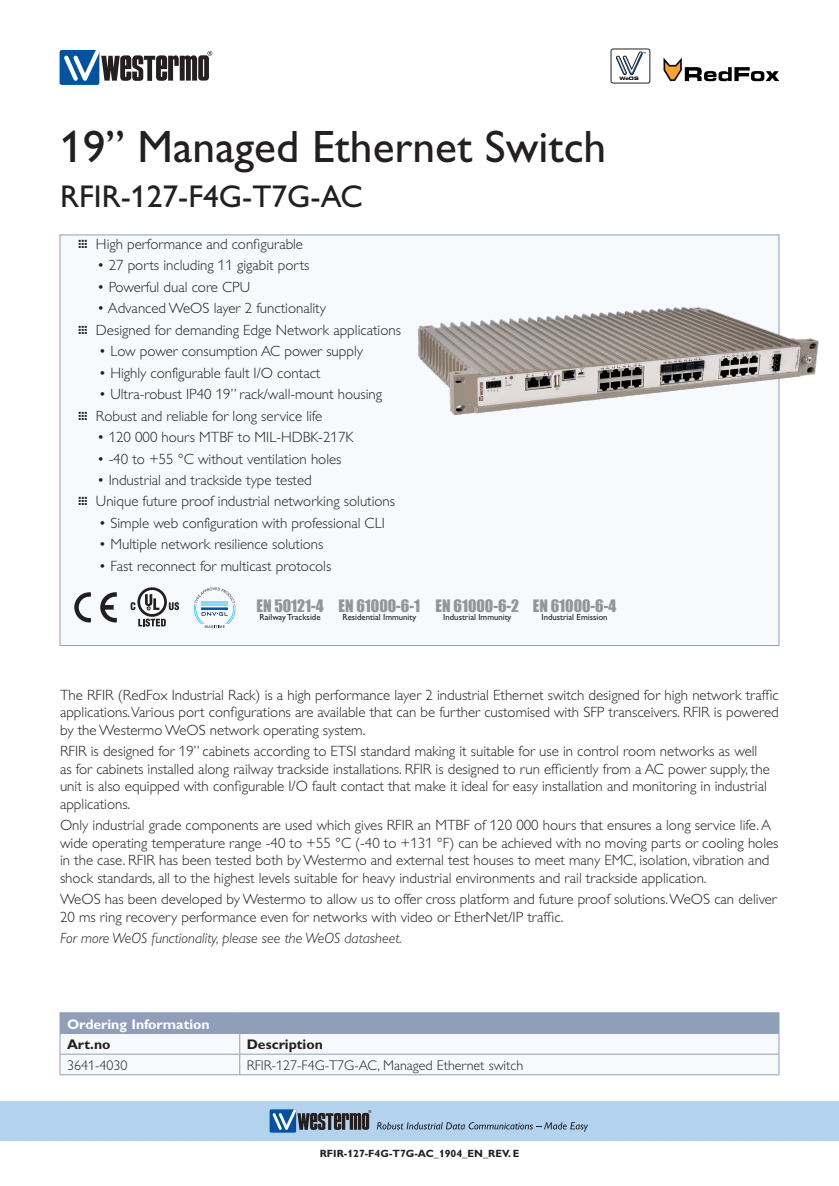
<style>
.page{position:relative;width:839px;height:1186px;background:#fff}
.page>*{position:absolute;margin:0;border:0;box-sizing:border-box;transform-origin:0 0}
.Hedline_page1{font:45.5px "Gill Alt One Mod";color:#231f20}
.Hedline2_page1{font:31.5px "Gill Alt One Mod";color:#231f20}
.t1{font:15.75px "Impact";color:#939598}
.Brödtext{font:300 14.88px/17.5px "Gill Alt One Mod";color:#231f20}
.Bulletpoints_page1{font:300 14.88px "Gill Alt One Mod";color:#231f20}
.Brödtext-2{font:italic 300 14.88px "Gill Alt One Mod";color:#231f20}
.Bildtext{font:300 14px "Gill Alt One Mod";color:#231f20}
.Tabellrubrik{font:700 14px "Gill Alt One Mod";color:#fff}
.Bildtext-2{font:700 14px "Gill Alt One Mod";color:#231f20}
.t2{font:700 10.5px "Gill Alt One Mod";color:#231f20}
.t3{font:8.75px "Gill Alt One Mod";color:#231f20}
.t4{font:700 expanded 4.55px "Square 721 BT";color:#000}
.s1{font-weight:400}
</style>
<div class="page">
<div style="left:0;top:1101px;width:838px;height:40px;background:#b3d2ee"></div>
<div style="left:269px;top:1109px;width:27px;height:23px;background:#0153a1"></div>
<svg style="left:272px;top:1109px;width:99px;height:21px"></svg>
<svg style="left:377px;top:1122px;width:211px;height:9px"></svg>
<div style="left:60px;top:50px;width:39px;height:35px;background:#0153a1;border-radius:2px"></div>
<svg style="left:64px;top:50px;width:148px;height:31px"></svg>
<div style="left:60px;top:234px;width:719px;height:412px;background:#f6fafd;border:1px solid #8f9fba"></div>
<div style="left:610px;top:49px;width:40px;height:34px;border:1px solid #231f20;border-radius:2px"></div>
<svg style="left:615px;top:52px;width:30px;height:23px"></svg>
<svg style="left:663px;top:57px;width:116px;height:24px"></svg>
<hr style="left:60px;top:1012px;width:180px;height:1px;background:#8f9fba">
<hr style="left:240px;top:1012px;width:539px;height:1px;background:#8f9fba">
<svg style="left:60px;top:1013px;width:719px;height:61px"></svg>
<hr style="left:60px;top:1074px;width:180px;height:1px;background:#8f9fba">
<hr style="left:240px;top:1074px;width:539px;height:1px;background:#8f9fba">
<img style="left:401px;top:234px;width:418px;height:211px">
<svg style="left:74px;top:592px;width:17px;height:30px"></svg>
<svg style="left:100px;top:592px;width:17px;height:30px"></svg>
<svg style="left:194px;top:587px;width:41px;height:41px"></svg>
<svg style="left:138px;top:618px;width:28px;height:8px"></svg>
<svg style="left:169px;top:602px;width:10px;height:8px"></svg>
<svg style="left:137px;top:587px;width:30px;height:30px"></svg>
<div style="left:140px;top:590px;width:24px;height:24px;background:#fff;border-radius:50%"></div>
<svg style="left:145px;top:594px;width:14px;height:16px"></svg>
<svg style="left:131px;top:602px;width:4px;height:8px"></svg>
<p class="t4" style="left:619px;top:76px;width:21px">WeOS</p>
<p class="Hedline_page1" style="left:60px;top:121px;width:547px">19” Managed Ethernet Switch</p>
<p class="Hedline2_page1" style="left:60px;top:179px;width:304px">RFIR-127-F4G-T7G-AC</p>
<p class="Brödtext" style="left:78px;top:235px;width:227px"><span class="s1">…</span> High performance and configurable</p>
<p class="Bulletpoints_page1" style="left:97px;top:257px;width:214px">• 27 ports including 11 gigabit ports</p>
<p class="Bulletpoints_page1" style="left:97px;top:278px;width:155px">• Powerful dual core CPU</p>
<p class="Bulletpoints_page1" style="left:97px;top:300px;width:230px">• Advanced WeOS layer 2 functionality</p>
<p class="Brödtext" style="left:78px;top:321px;width:324px"><span class="s1">…</span> Designed for demanding Edge Network applications</p>
<p class="Bulletpoints_page1" style="left:99px;top:343px;width:265px">• Low power consumption AC power supply</p>
<p class="Bulletpoints_page1" style="left:99px;top:364px;width:223px">• Highly configurable fault I/O contact</p>
<p class="Bulletpoints_page1" style="left:99px;top:386px;width:285px">• Ultra-robust IP40 19” rack/wall-mount housing</p>
<p class="Brödtext" style="left:78px;top:407px;width:246px"><span class="s1">…</span> Robust and reliable for long service life</p>
<p class="Bulletpoints_page1" style="left:97px;top:429px;width:258px">• 120 000 hours MTBF to MIL-HDBK-217K</p>
<p class="Bulletpoints_page1" style="left:97px;top:450px;width:246px">• -40 to +55 °C without ventilation holes</p>
<p class="Bulletpoints_page1" style="left:97px;top:472px;width:216px">• Industrial and trackside type tested</p>
<p class="Brödtext" style="left:78px;top:493px;width:319px"><span class="s1">…</span> Unique future proof industrial networking solutions</p>
<p class="Bulletpoints_page1" style="left:99px;top:515px;width:287px">• Simple web configuration with professional CLI</p>
<p class="Bulletpoints_page1" style="left:99px;top:536px;width:226px">• Multiple network resilience solutions</p>
<p class="Bulletpoints_page1" style="left:99px;top:557px;width:234px">• Fast reconnect for multicast protocols</p>
<p class="t1" style="left:256px;top:593px;width:69px">EN 50121-4</p>
<p class="t3" style="left:259px;top:612px;width:62px">Railway Trackside</p>
<p class="t1" style="left:338px;top:593px;width:83px">EN 61000-6-1</p>
<p class="t3" style="left:342px;top:612px;width:75px">Residential Immunity</p>
<p class="t1" style="left:435px;top:593px;width:85px">EN 61000-6-2</p>
<p class="t3" style="left:443px;top:612px;width:70px">Industrial Immunity</p>
<p class="t1" style="left:532px;top:593px;width:85px">EN 61000-6-4</p>
<p class="t3" style="left:541px;top:612px;width:68px">Industrial Emission</p>
<p class="Brödtext" style="left:60px;top:686px;width:720px;text-align:justify">The RFIR (RedFox Industrial Rack) is a high performance layer 2 industrial Ethernet switch designed for high network traffic applications.Various port configurations are available that can be further customised with SFP transceivers. RFIR is powered by the Westermo WeOS network operating system.</p>
<p class="Brödtext" style="left:60px;top:742px;width:711px">RFIR is designed for 19” cabinets according to ETSI standard making it suitable for use in control room networks as well as for cabinets installed along railway trackside installations. RFIR is designed to run efficiently from a AC power supply, the unit is also equipped with configurable I/O fault contact that make it ideal for easy installation and monitoring in industrial applications.</p>
<p class="Brödtext" style="left:60px;top:816px;width:720px">Only industrial grade components are used which gives RFIR an MTBF of 120 000 hours that ensures a long service life. A wide operating temperature range -40 to +55 °C (-40 to +131 °F) can be achieved with no moving parts or cooling holes in the case. RFIR has been tested both by Westermo and external test houses to meet many EMC, isolation, vibration and shock standards, all to the highest levels suitable for heavy industrial environments and rail trackside application.</p>
<p class="Brödtext" style="left:60px;top:890px;width:718px">WeOS has been developed by Westermo to allow us to offer cross platform and future proof solutions. WeOS can deliver<br>20 ms ring recovery performance even for networks with video or EtherNet/IP traffic.</p>
<p class="Brödtext-2" style="left:60px;top:930px;width:343px">For more WeOS functionality, please see the WeOS datasheet.</p>
<p class="Tabellrubrik" style="left:67px;top:1016px;width:144px">Ordering Information</p>
<p class="Bildtext-2" style="left:67px;top:1036px;width:45px">Art.no</p>
<p class="Bildtext-2" style="left:247px;top:1036px;width:78px">Description</p>
<p class="Bildtext" style="left:67px;top:1057px;width:62px">3641-4030</p>
<p class="Bildtext" style="left:247px;top:1057px;width:278px">RFIR-127-F4G-T7G-AC, Managed Ethernet switch</p>
<p class="t2" style="left:320px;top:1147px;width:201px">RFIR-127-F4G-T7G-AC_1904_EN_REV. E</p>
</div>
